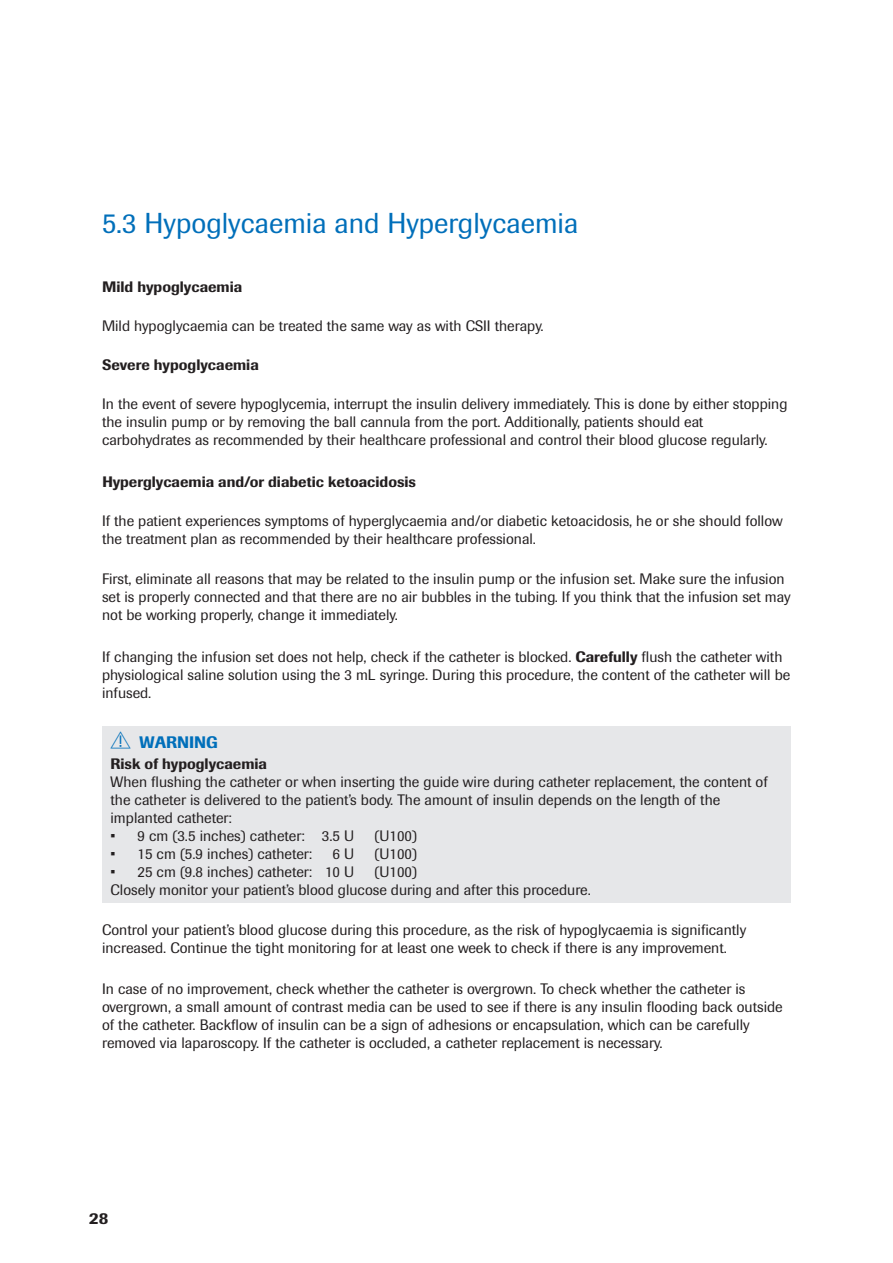
<style>
.page{position:relative;width:893px;height:1263px;background:#fff}
.page>*{position:absolute;margin:0;border:0;box-sizing:border-box;transform-origin:0 0}
.t1{font:28.5px "Imago Pro";color:#006fba}
.t2{font:500 16.5px "Imago Pro";color:#006fba}
.t3{font:500 16.5px "Imago Pro";color:#231f20}
.t4{font:15px/18px "Imago Pro";color:#231f20}
.t5{font:500 15px "Imago Pro";color:#231f20}
.s1{font-weight:500}
</style>
<div class="page">
<div style="left:102px;top:727px;width:689px;height:31px;background:#e6e7e9"></div>
<div style="left:102px;top:757px;width:689px;height:15px;background:#e6e7e9"></div>
<div style="left:102px;top:771px;width:689px;height:60px;background:#e6e7e9"></div>
<div style="left:102px;top:825px;width:689px;height:24px;background:#e6e7e9"></div>
<div style="left:102px;top:843px;width:689px;height:24px;background:#e6e7e9"></div>
<div style="left:102px;top:861px;width:689px;height:24px;background:#e6e7e9"></div>
<div style="left:102px;top:879px;width:689px;height:24px;background:#e6e7e9"></div>
<h1 class="t1" style="left:102px;top:205px;width:478px">5.3 Hypoglycaemia and Hyperglycaemia</h1>
<p class="t5" style="left:102px;top:277px;width:142px">Mild hypoglycaemia</p>
<p class="t4" style="left:102px;top:316px;width:441px">Mild hypoglycaemia can be treated the same way as with CSII therapy.</p>
<p class="t5" style="left:102px;top:355px;width:158px">Severe hypoglycaemia</p>
<p class="t4" style="left:102px;top:394px;width:687px">In the event of severe hypoglycemia, interrupt the insulin delivery immediately. This is done by either stopping the insulin pump or by removing the ball cannula from the port. Additionally, patients should eat carbohydrates as recommended by their healthcare professional and control their blood glucose regularly.</p>
<p class="t5" style="left:102px;top:472px;width:316px">Hyperglycaemia and/or diabetic ketoacidosis</p>
<p class="t4" style="left:102px;top:511px;width:682px">If the patient experiences symptoms of hyperglycaemia and/or diabetic ketoacidosis, he or she should follow the treatment plan as recommended by their healthcare professional.</p>
<p class="t4" style="left:102px;top:570px;width:690px">First, eliminate all reasons that may be related to the insulin pump or the infusion set. Make sure the infusion set is properly connected and that there are no air bubbles in the tubing. If you think that the infusion set may not be working properly, change it immediately.</p>
<p class="t4" style="left:102px;top:648px;width:690px">If changing the infusion set does not help, check if the catheter is blocked. <span class="s1">Carefully</span> flush the catheter with physiological saline solution using the 3 mL syringe. During this procedure, the content of the catheter will be infused.</p>
<p class="t2" style="left:140px;top:731px;width:80px">WARNING</p>
<p class="t5" style="left:111px;top:754px;width:158px">Risk of hypoglycaemia</p>
<p class="t4" style="left:111px;top:772px;width:659px">When flushing the catheter or when inserting the guide wire during catheter replacement, the content of the catheter is delivered to the patient’s body. The amount of insulin depends on the length of the implanted catheter:</p>
<p class="t4" style="left:111px;top:826px;width:245px">• 9 cm (3.5 inches) catheter: 3.5 U</p>
<p class="t4" style="left:375px;top:826px;width:44px">(U100)</p>
<p class="t4" style="left:111px;top:844px;width:203px">• 15 cm (5.9 inches) catheter:</p>
<p class="t4" style="left:332px;top:844px;width:23px">6 U</p>
<p class="t4" style="left:375px;top:844px;width:44px">(U100)</p>
<p class="t4" style="left:111px;top:862px;width:245px">• 25 cm (9.8 inches) catheter: 10 U</p>
<p class="t4" style="left:111px;top:862px;width:480px;text-indent:264px">(U100)<br>Closely monitor your patient’s blood glucose during and after this procedure.</p>
<p class="t4" style="left:102px;top:921px;width:646px">Control your patient’s blood glucose during this procedure, as the risk of hypoglycaemia is significantly increased. Continue the tight monitoring for at least one week to check if there is any improvement.</p>
<p class="t4" style="left:102px;top:979px;width:682px">In case of no improvement, check whether the catheter is overgrown. To check whether the catheter is overgrown, a small amount of contrast media can be used to see if there is any insulin flooding back outside of the catheter. Backflow of insulin can be a sign of adhesions or encapsulation, which can be carefully removed via laparoscopy. If the catheter is occluded, a catheter replacement is necessary.</p>
<p class="t3" style="left:89px;top:1208px;width:21px">28</p>
</div>
